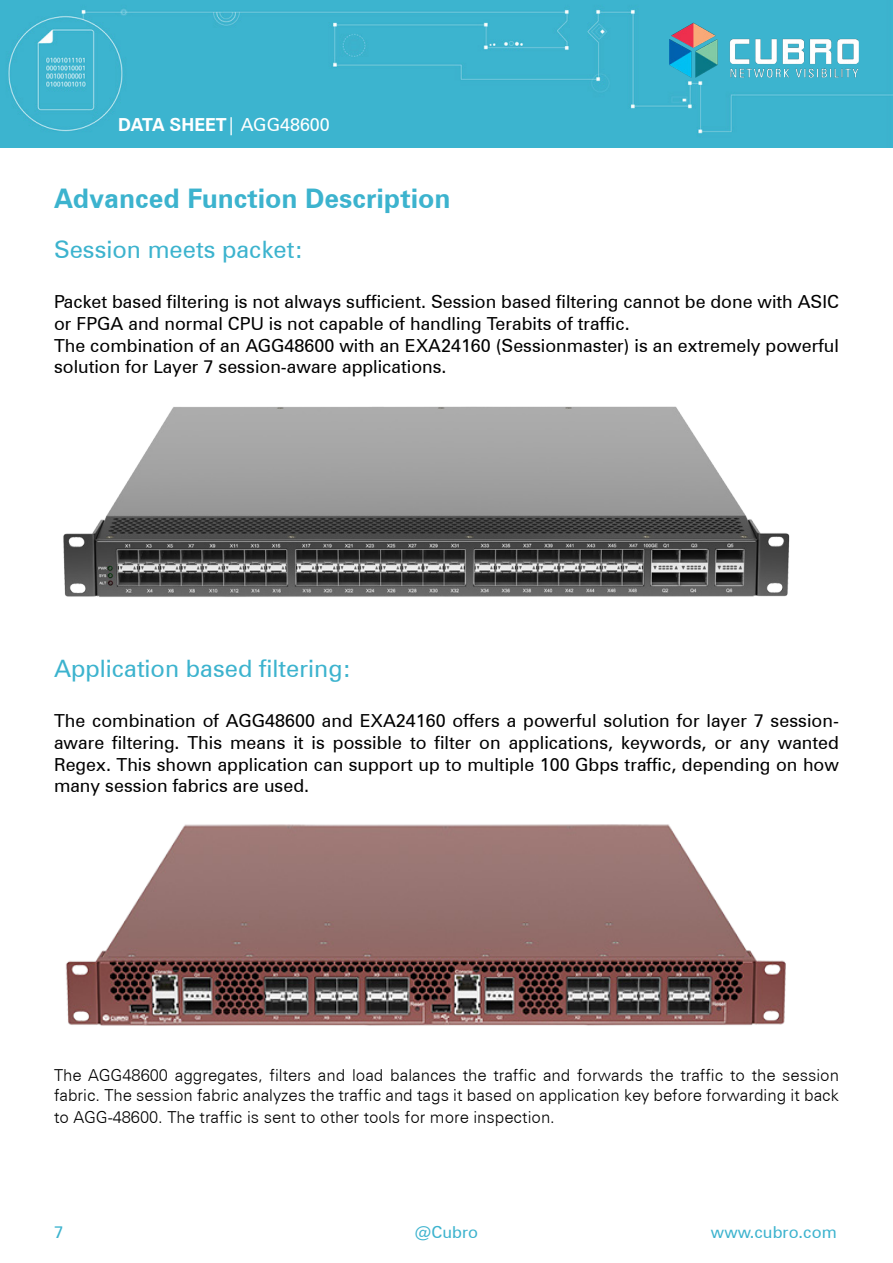
<style>
.page{position:relative;width:893px;height:1263px;background:#fff}
.page>*{position:absolute;margin:0;border:0;box-sizing:border-box;transform-origin:0 0}
.t1{font:700 27px "Zurich BT";color:#3cb3ce}
.t2{font:24px "Zurich BT";color:#3cb3ce}
.t3{font:18px/21.6px "Zurich BT";color:#000}
.t4{font:700 18px "Zurich BT";color:#fff}
.t5{font:300 16.5px/19.8px "Zurich BT";color:#000}
.t6{font:16.5px "Zurich BT";color:#3cb3ce}
.s1{font-weight:400}
</style>
<div class="page">
<div style="left:0;top:0;width:893px;height:147px;background:#3cb4cf"></div>
<img style="left:669px;top:17px;width:189px;height:65px">
<img style="left:63px;top:406px;width:727px;height:191px">
<img style="left:66px;top:824px;width:720px;height:202px">
<p class="t4" style="left:118px;top:114px;width:213px">DATA SHEET<span class="s1">| AGG48600</span></p>
<h1 class="t1" style="left:54px;top:182px;width:398px">Advanced Function Description</h1>
<h2 class="t2" style="left:54px;top:235px;width:251px">Session meets packet:</h2>
<p class="t3" style="left:54px;top:291px;width:786px">Packet based filtering is not always sufficient. Session based filtering cannot be done with ASIC or FPGA and normal CPU is not capable of handling Terabits of traffic.<br>The combination of an AGG48600 with an EXA24160 (Sessionmaster) is an extremely powerful solution for Layer 7 session-aware applications.</p>
<h2 class="t2" style="left:54px;top:654px;width:299px">Application based filtering:</h2>
<p class="t3" style="left:54px;top:710px;width:786px;text-align:justify">The combination of AGG48600 and EXA24160 offers a powerful solution for layer 7 session&shy;aware filtering. This means it is possible to filter on applications, keywords, or any wanted Regex. This shown application can support up to multiple 100 Gbps traffic, depending on how many session fabrics are used.</p>
<p class="t5" style="left:54px;top:1065px;width:786px">The AGG48600 aggregates, filters and load balances the traffic and forwards the traffic to the session fabric. The session fabric analyzes the traffic and tags it based on application key before forwarding it back</p>
<p class="t5" style="left:54px;top:1107px;width:502px">to AGG-48600. The traffic is sent to other tools for more inspection.</p>
<p class="t6" style="left:54px;top:1222px;width:11px">7</p>
<p class="t6" style="left:415px;top:1222px;width:65px">@Cubro</p>
<p class="t6" style="left:711px;top:1222px;width:127px">www.cubro.com</p>
</div>
